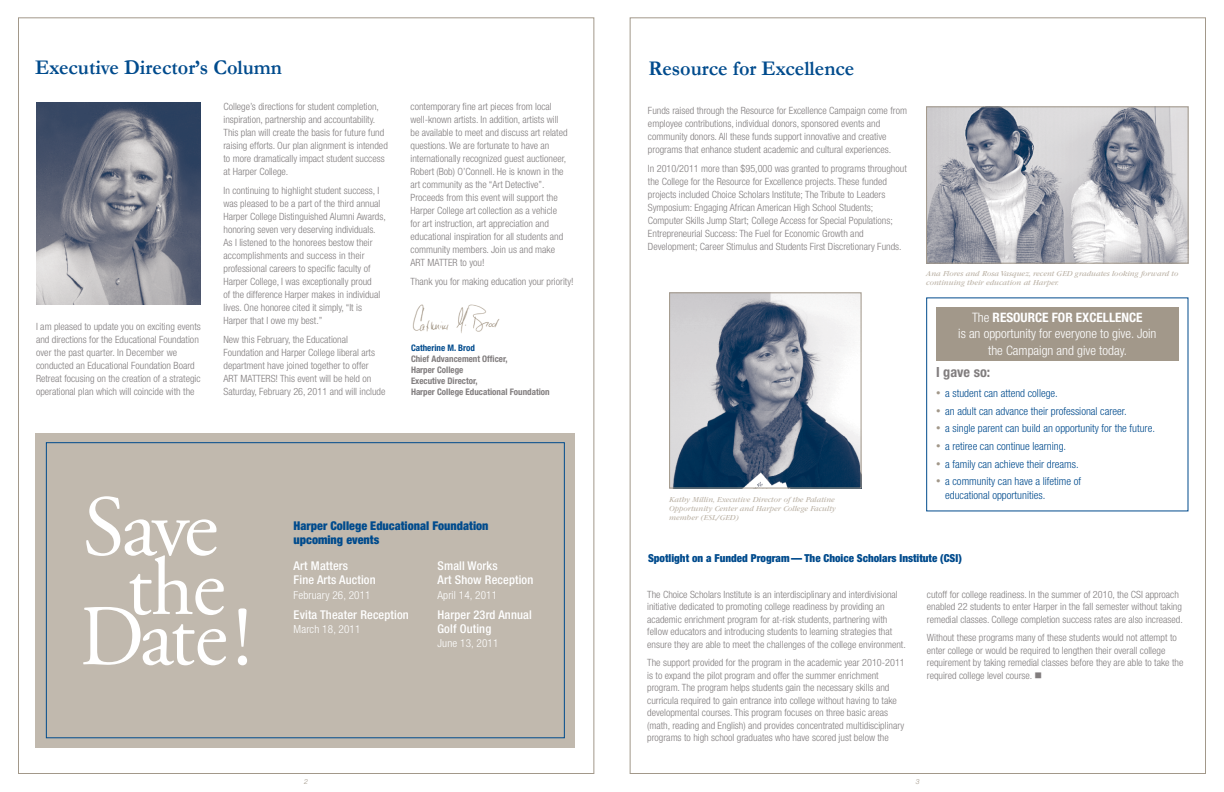
<style>
.page{position:relative;width:1224px;height:792px;background:#fff}
.page>*{position:absolute;margin:0;border:0;box-sizing:border-box;transform-origin:0 0}
.t1{font:700 21px "Garamond";color:#004b8d;scale:.96 1}
.t2{font:700 condensed 14px "Helvetica Neue LT Std";color:#817d7e}
.t3{font:300 condensed 13px/16.5px "Helvetica Neue LT Std";color:#fff;text-align:center}
.t4{font:500 condensed 12.1px/14.1px "Helvetica Neue LT Std";letter-spacing:.01em;color:#fff}
.t5{font:900 condensed 12.1px/13.7px "Helvetica Neue LT Std";color:#004b8d}
.t6{font:300 condensed 11px/14px "Helvetica Neue LT Std";color:#004b8d}
.t7{font:900 condensed 11px "Helvetica Neue LT Std";color:#004b8d}
.t8{font:300 condensed 11px "Helvetica Neue LT Std";letter-spacing:.01em;color:#fff}
.t9{font:300 condensed 10px/13px "Helvetica Neue LT Std";color:#817d7e}
.t10{font:700 condensed 9px/11px "Helvetica Neue LT Std";color:#817d7e}
.t11{font:700 condensed 9px "Helvetica Neue LT Std";color:#004b8d}
.t12{font:italic 8px/9px "Garamond";color:#bdb4a8;text-align:justify}
.t13{font:italic 300 7px "Helvetica Neue LT Std";color:#a2988a}
.s1{font-weight:700}
.s2{font-size:9px;color:#a2988a}
</style>
<div class="page">
<img style="left:36px;top:103px;width:165px;height:202px">
<img style="left:412px;top:304px;width:88px;height:29px">
<div style="left:35px;top:433px;width:540px;height:315px;background:#c1b9ae"></div>
<div style="left:46px;top:442px;width:519px;height:296px;border:1px solid #004b8d"></div>
<svg style="left:83px;top:496px;width:164px;height:169px"></svg>
<div style="left:936px;top:307px;width:242px;height:54px;background:#a2988a"></div>
<img style="left:928px;top:108px;width:258px;height:154px">
<div style="left:926px;top:106px;width:262px;height:158px;border:1px solid #a2988a"></div>
<img style="left:671px;top:294px;width:189px;height:193px">
<div style="left:669px;top:292px;width:193px;height:197px;border:1px solid #a2988a"></div>
<h1 class="t1" style="left:35px;top:55px;width:259px">Executive Director’s Column</h1>
<p class="t9" style="left:36px;top:320px;width:166px">I am pleased to update you on exciting events and directions for the Educational Foundation over the past quarter. In December we conducted an Educational Foundation Board Retreat focusing on the creation of a strategic operational plan which will coincide with the</p>
<p class="t9" style="left:223px;top:100px;width:166px">College’s directions for student completion, inspiration, partnership and accountability.<br>This plan will create the basis for future fund raising efforts. Our plan alignment is intended to more dramatically impact student success at Harper College.</p>
<p class="t9" style="left:223px;top:184px;width:164px">In continuing to highlight student success, I was pleased to be a part of the third annual Harper College Distinguished Alumni Awards, honoring seven very deserving individuals.<br>As I listened to the honorees bestow their accomplishments and success in their professional careers to specific faculty of Harper College, I was exceptionally proud<br>of the difference Harper makes in individual lives. One honoree cited it simply, “It is Harper that I owe my best.”</p>
<p class="t9" style="left:223px;top:333px;width:163px">New this February, the Educational Foundation and Harper College liberal arts department have joined together to offer ART MATTERS! This event will be held on Saturday, February 26, 2011 and will include</p>
<p class="t9" style="left:411px;top:100px;width:159px">contemporary fine art pieces from local well-known artists. In addition, artists will be available to meet and discuss art related questions. We are fortunate to have an internationally recognized guest auctioneer, Robert (Bob) O’Connell. He is known in the art community as the “Art Detective”.<br>Proceeds from this event will support the Harper College art collection as a vehicle for art instruction, art appreciation and educational inspiration for all students and community members. Join us and make ART MATTER to you!</p>
<p class="t9" style="left:411px;top:275px;width:165px">Thank you for making education your priority!</p>
<p class="t11" style="left:411px;top:342px;width:65px">Catherine M. Brod</p>
<p class="t10" style="left:411px;top:353px;width:140px">Chief Advancement Officer,<br>Harper College<br>Executive Director,<br>Harper College Educational Foundation</p>
<p class="t5" style="left:294px;top:519px;width:196px">Harper College Educational Foundation upcoming events</p>
<p class="t4" style="left:294px;top:559px;width:84px">Art Matters<br>Fine Arts Auction</p>
<p class="t8" style="left:294px;top:588px;width:79px">February 26, 2011</p>
<p class="t4" style="left:294px;top:608px;width:117px">Evita Theater Reception</p>
<p class="t8" style="left:294px;top:623px;width:68px">March 18, 2011</p>
<p class="t4" style="left:438px;top:559px;width:97px">Small Works<br>Art Show Reception</p>
<p class="t8" style="left:438px;top:588px;width:61px">April 14, 2011</p>
<p class="t4" style="left:438px;top:608px;width:96px">Harper 23rd Annual<br>Golf Outing</p>
<p class="t8" style="left:438px;top:637px;width:62px">June 13, 2011</p>
<h1 class="t1" style="left:648px;top:56px;width:216px">Resource for Excellence</h1>
<p class="t9" style="left:648px;top:103px;width:261px">Funds raised through the Resource for Excellence Campaign come from employee contributions, individual donors, sponsored events and community donors. All these funds support innovative and creative programs that enhance student academic and cultural experiences.</p>
<p class="t9" style="left:648px;top:161px;width:260px">In 2010/2011 more than $95,000 was granted to programs throughout the College for the Resource for Excellence projects. These funded projects included Choice Scholars Institute; The Tribute to Leaders Symposium: Engaging African American High School Students; Computer Skills Jump Start; College Access for Special Populations; Entrepreneurial Success: The Fuel for Economic Growth and Development; Career Stimulus and Students First Discretionary Funds.</p>
<p class="t12" style="left:669px;top:495px;width:168px">Kathy Millin, Executive Director of the Palatine Opportunity Center and Harper College Faculty member (ESL/GED)</p>
<p class="t12" style="left:926px;top:269px;width:254px">Ana Flores and Rosa Vasquez, recent GED graduates looking forward to continuing their education at Harper.</p>
<h3 class="t3" style="left:958px;top:309px;width:200px">The <span class="s1">RESOURCE FOR EXCELLENCE<br></span>is an opportunity for everyone to give. Join the Campaign and give today.</h3>
<h2 class="t2" style="left:936px;top:364px;width:56px">I gave so:</h2>
<p class="t6" style="left:936px;top:386px;width:123px"><span class="s2">•</span> a student can attend college.</p>
<p class="t6" style="left:936px;top:404px;width:192px"><span class="s2">•</span> an adult can advance their professional career.</p>
<p class="t6" style="left:936px;top:422px;width:220px"><span class="s2">•</span> a single parent can build an opportunity for the future.</p>
<p class="t6" style="left:936px;top:439px;width:132px"><span class="s2">•</span> a retiree can continue learning.</p>
<p class="t6" style="left:936px;top:457px;width:144px"><span class="s2">•</span> a family can achieve their dreams.</p>
<p class="t6" style="left:945px;top:474px;width:137px;text-indent:-9px"><span class="s2">•</span> a community can have a lifetime of educational opportunities.</p>
<p class="t7" style="left:648px;top:551px;width:315px">Spotlight on a Funded Program— The Choice Scholars Institute (CSI)</p>
<p class="t9" style="left:647px;top:588px;width:260px;line-height:12.5px">The Choice Scholars Institute is an interdisciplinary and interdivisional initiative dedicated to promoting college readiness by providing an academic enrichment program for at-risk students, partnering with fellow educators and introducing students to learning strategies that ensure they are able to meet the challenges of the college environment.</p>
<p class="t9" style="left:647px;top:656px;width:259px;line-height:12.5px">The support provided for the program in the academic year 2010-2011 is to expand the pilot program and offer the summer enrichment program. The program helps students gain the necessary skills and curricula required to gain entrance into college without having to take developmental courses. This program focuses on three basic areas (math, reading and English) and provides concentrated multidisciplinary programs to high school graduates who have scored just below the</p>
<p class="t9" style="left:927px;top:588px;width:257px;line-height:12.5px">cutoff for college readiness. In the summer of 2010, the CSI approach enabled 22 students to enter Harper in the fall semester without taking remedial classes. College completion success rates are also increased.</p>
<p class="t9" style="left:927px;top:631px;width:258px;line-height:12.7px">Without these programs many of these students would not attempt to enter college or would be required to lengthen their overall college requirement by taking remedial classes before they are able to take the required college level course. ■</p>
<p class="t13" style="left:304px;top:777px;width:5px">2</p>
<p class="t13" style="left:916px;top:777px;width:5px">3</p>
</div>
